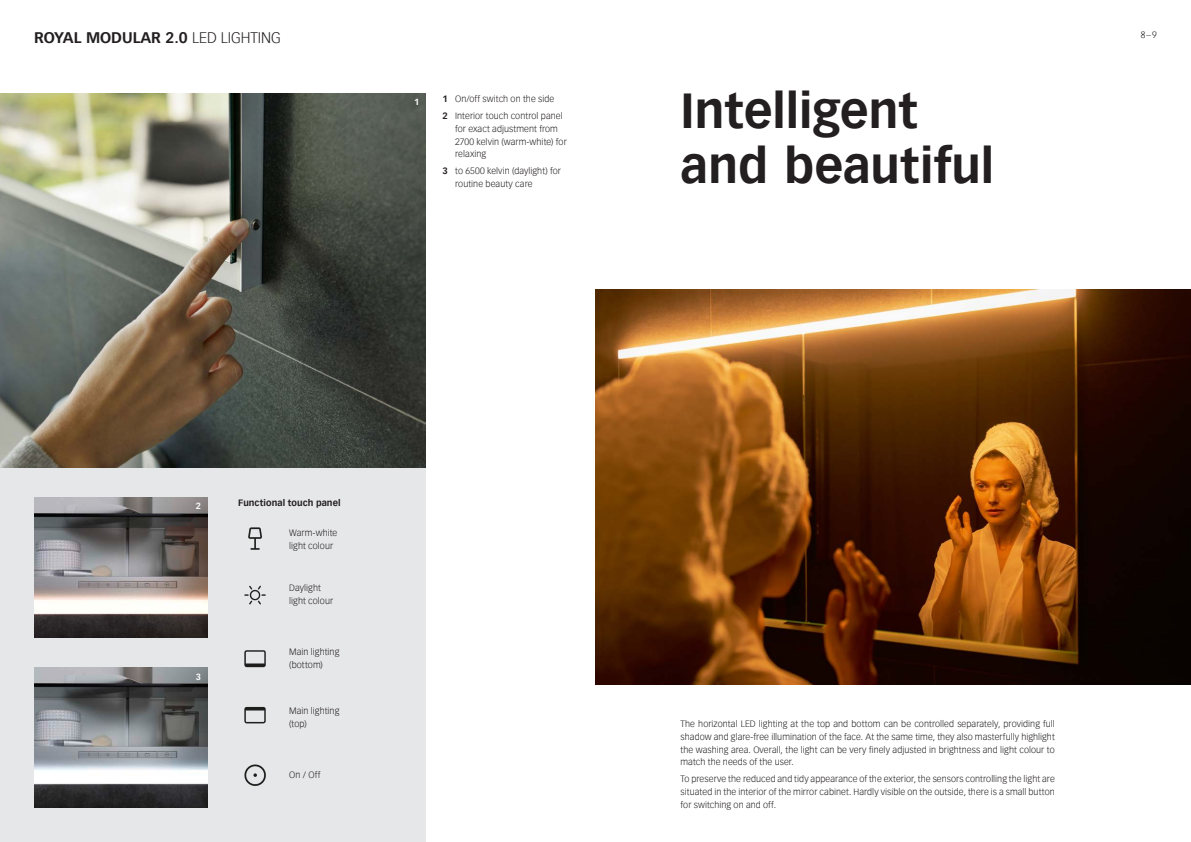
<style>
.page{position:relative;width:1191px;height:842px;background:#fff}
.page>*{position:absolute;margin:0;border:0;box-sizing:border-box;transform-origin:0 0}
.Titel{font:700 48px/55.3px "Vectora Com";color:#231f20}
.t1{font:700 15px "Vectora Com";color:#231f20}
.Text{font:300 9px/12.8px "Vectora Com";letter-spacing:.005em;color:#231f20;text-align:justify}
.Info-Text{font:300 9px/12.8px "Vectora Com";letter-spacing:.005em;color:#231f20}
.Info-Text-2{font:700 9px "Vectora Com";letter-spacing:.01em;color:#231f20}
.t2{font:700 8.7px "Vectora Com";color:#fff}
.s1{font-weight:300}
.s2{font-weight:700}
</style>
<div class="page">
<div style="left:0;top:468px;width:425px;height:374px;background:#e6e7e9"></div>
<img style="left:0;top:94px;width:425px;height:374px">
<img style="left:34px;top:668px;width:173px;height:140px">
<img style="left:34px;top:497px;width:173px;height:141px">
<img style="left:595px;top:289px;width:596px;height:396px">
<img style="left:244px;top:764px;width:22px;height:22px">
<img style="left:244px;top:585px;width:22px;height:20px">
<img style="left:248px;top:527px;width:14px;height:23px">
<img style="left:244px;top:706px;width:22px;height:18px">
<img style="left:244px;top:650px;width:22px;height:18px">
<p class="t1" style="left:34px;top:28px;width:248px">ROYAL MODULAR 2.0 <span class="s1">LED LIGHTING</span></p>
<p class="Text" style="left:1140px;top:29px;width:18px">8–9</p>
<p class="t2" style="left:414px;top:97px;width:7px">1</p>
<p class="Text" style="left:442px;top:92px;width:114px"><span class="s2">1</span> On/off switch on the side</p>
<p class="Text" style="left:455px;top:109px;width:113px;text-align:left;text-indent:-13px"><span class="s2">2</span> Interior touch control panel for exact adjustment from<br>2700 kelvin (warm-white) for relaxing</p>
<p class="Text" style="left:455px;top:165px;width:107px;text-indent:-13px"><span class="s2">3</span> to 6500 kelvin (daylight) for routine beauty care</p>
<p class="Titel" style="left:680px;top:83px;width:315px">Intelligent and beautiful</p>
<p class="t2" style="left:196px;top:501px;width:7px">2</p>
<p class="t2" style="left:196px;top:671px;width:7px">3</p>
<p class="Info-Text-2" style="left:238px;top:497px;width:104px">Functional touch panel</p>
<p class="Info-Text" style="left:289px;top:526px;width:50px">Warm-white light colour</p>
<p class="Info-Text" style="left:289px;top:581px;width:45px">Daylight light colour</p>
<p class="Info-Text" style="left:289px;top:645px;width:52px">Main lighting (bottom)</p>
<p class="Info-Text" style="left:289px;top:705px;width:52px">Main lighting (top)</p>
<p class="Info-Text" style="left:289px;top:768px;width:33px">On / Off</p>
<p class="Text" style="left:680px;top:717px;width:376px">The horizontal LED lighting at the top and bottom can be controlled separately, providing full shadow and glare-free illumination of the face. At the same time, they also masterfully highlight the washing area. Overall, the light can be very finely adjusted in brightness and light colour to match the needs of the user.</p>
<p class="Text" style="left:680px;top:773px;width:376px">To preserve the reduced and tidy appearance of the exterior, the sensors controlling the light are situated in the interior of the mirror cabinet. Hardly visible on the outside, there is a small button for switching on and off.</p>
</div>
